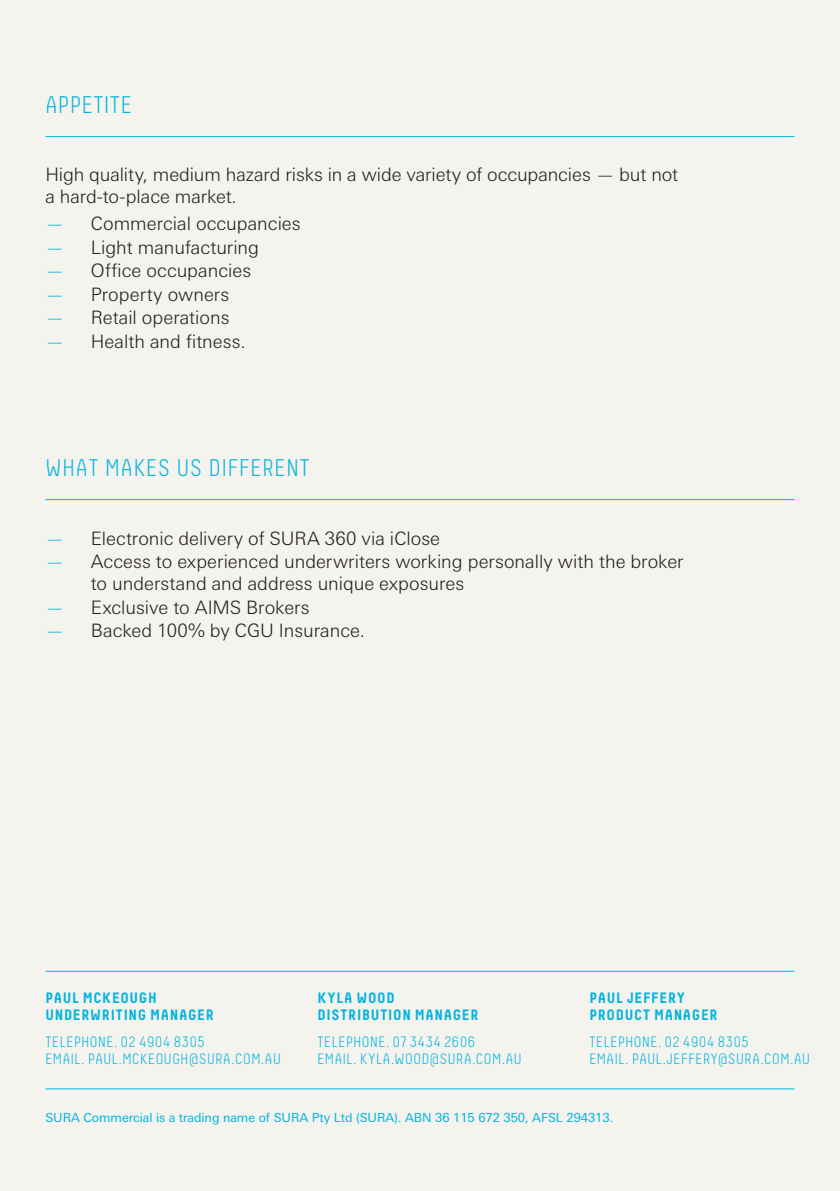
<style>
.page{position:relative;width:840px;height:1191px;background:#fff}
.page>*{position:absolute;margin:0;border:0;box-sizing:border-box;transform-origin:0 0}
._1_1_Page_Heading{font:300 24px "Decima";letter-spacing:.04em;color:#00b4e0}
._4_1_Body_Copy_Inden{font:300 18.4px/22px "LT Univers Basic";color:#231f20}
._4_0_Body_Copy{font:300 18.4px/22px "LT Univers Basic";letter-spacing:-.005em;color:#231f20}
.t1{font:300 15px/16.4px "Decima";letter-spacing:.05em;color:#00b4e0}
.t2{font:700 15px/16.4px "Decima";letter-spacing:.04em;color:#00b4e0}
._05_4_Small_Text_6_7{font:12.4px "LT Univers Basic";letter-spacing:-.005em;color:#00b4e0}
.s1{color:#00b4e0}
</style>
<div class="page">
<div style="left:0;top:0;width:839px;height:1191px;background:#f4f3ee"></div>
<hr style="left:45px;top:1088px;width:749px;height:1px;background:#00b4e0">
<hr style="left:45px;top:136px;width:749px;height:1px;background:#00b4e0">
<hr style="left:45px;top:499px;width:749px;height:1px;background:#00b4e0">
<hr style="left:45px;top:970px;width:749px;height:1px;background:#00b4e0">
<p class="_1_1_Page_Heading" style="left:45px;top:92px;width:88px">APPETITE</p>
<p class="_4_0_Body_Copy" style="left:45px;top:163px;width:634px">High quality, medium hazard risks in a wide variety of occupancies — but not a hard-to-place market.</p>
<p class="_4_1_Body_Copy_Inden" style="left:45px;top:213px;width:257px"><span class="s1">—</span> Commercial occupancies</p>
<p class="_4_1_Body_Copy_Inden" style="left:45px;top:236px;width:215px"><span class="s1">—</span> Light manufacturing</p>
<p class="_4_1_Body_Copy_Inden" style="left:45px;top:260px;width:207px"><span class="s1">—</span> Office occupancies</p>
<p class="_4_1_Body_Copy_Inden" style="left:45px;top:283px;width:185px"><span class="s1">—</span> Property owners</p>
<p class="_4_1_Body_Copy_Inden" style="left:45px;top:306px;width:185px"><span class="s1">—</span> Retail operations</p>
<p class="_4_1_Body_Copy_Inden" style="left:45px;top:330px;width:202px"><span class="s1">—</span> Health and fitness.</p>
<p class="_1_1_Page_Heading" style="left:45px;top:454px;width:265px">WHAT MAKES US DIFFERENT</p>
<p class="_4_1_Body_Copy_Inden" style="left:45px;top:527px;width:396px"><span class="s1">—</span> Electronic delivery of SURA 360 via iClose</p>
<p class="_4_1_Body_Copy_Inden" style="left:91px;top:550px;width:594px;text-indent:-45px"><span class="s1">—</span> Access to experienced underwriters working personally with the broker to understand and address unique exposures</p>
<p class="_4_1_Body_Copy_Inden" style="left:45px;top:596px;width:265px"><span class="s1">—</span> Exclusive to AIMS Brokers</p>
<p class="_4_1_Body_Copy_Inden" style="left:45px;top:619px;width:321px"><span class="s1">—</span> Backed 100% by CGU Insurance.</p>
<p class="t2" style="left:45px;top:989px;width:170px">PAUL MCKEOUGH<br>UNDERWRITING MANAGER</p>
<p class="t1" style="left:45px;top:1033px;width:237px">TELEPHONE. 02 4904 8305<br>EMAIL. PAUL.MCKEOUGH@SURA.COM.AU</p>
<p class="t2" style="left:317px;top:989px;width:163px">KYLA WOOD<br>DISTRIBUTION MANAGER</p>
<p class="t1" style="left:317px;top:1033px;width:206px">TELEPHONE. 07 3434 2606<br>EMAIL. KYLA.WOOD@SURA.COM.AU</p>
<p class="t2" style="left:589px;top:989px;width:130px">PAUL JEFFERY<br>PRODUCT MANAGER</p>
<p class="t1" style="left:589px;top:1033px;width:222px">TELEPHONE. 02 4904 8305<br>EMAIL. PAUL.JEFFERY@SURA.COM.AU</p>
<p class="_05_4_Small_Text_6_7" style="left:45px;top:1110px;width:569px">SURA Commercial is a trading name of SURA Pty Ltd (SURA). ABN 36 115 672 350, AFSL 294313.</p>
</div>
